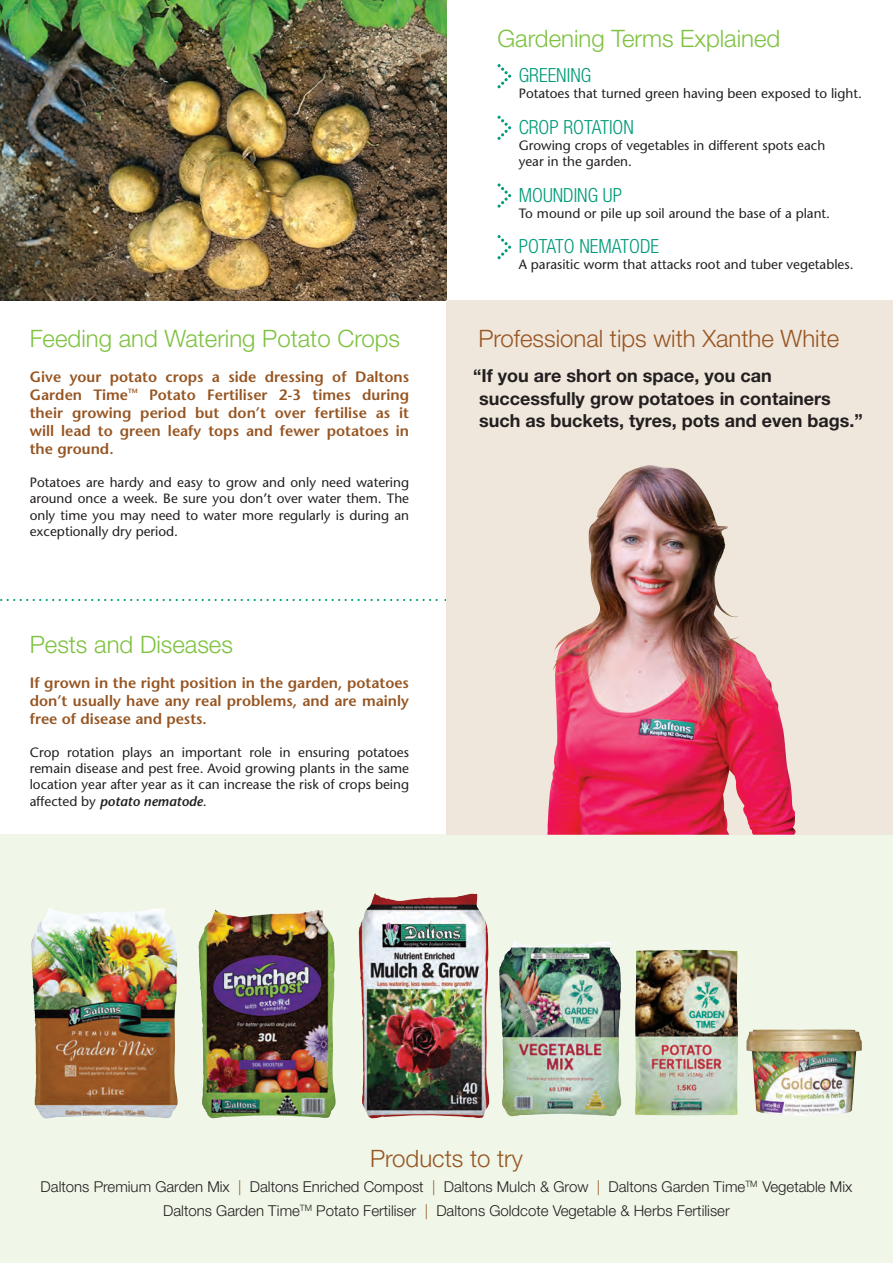
<style>
.page{position:relative;width:893px;height:1263px;background:#fff}
.page>*{position:absolute;margin:0;border:0;box-sizing:border-box;transform-origin:0 0}
.t1{font:300 24px "Helvetica Neue LT Pro";color:#7fc241}
.t2{font:300 24px "Helvetica Neue LT Pro";color:#975623}
.t3{font:300 condensed 19.5px "Helvetica Neue LT Std";color:#009b7a}
.t4{font:700 18px/22.5px "Helvetica Neue LT Pro";color:#231f20}
.t5{font:600 15px/18px "Stone Sans Std";color:#975623;text-align:justify}
.t6{font:300 15px/24.5px "Helvetica Neue LT Pro";color:#231f20;text-align:center}
.t7{font:500 13.5px/16.2px "Stone Sans Std";color:#231f20;text-align:justify}
.t8{font:600 6.15px "Stone Sans Std";color:#975623}
.s1{font-weight:600;font-style:italic}
.s2{color:#975623}
</style>
<div class="page">
<div style="left:0;top:834px;width:893px;height:429px;background:#f0f7e8"></div>
<svg style="left:0;top:599px;width:446px;height:2px"></svg>
<svg style="left:497px;top:64px;width:14px;height:24px"></svg>
<svg style="left:497px;top:116px;width:14px;height:24px"></svg>
<svg style="left:497px;top:183px;width:14px;height:25px"></svg>
<svg style="left:497px;top:235px;width:14px;height:24px"></svg>
<img style="left:0;top:0;width:447px;height:300px">
<img style="left:635px;top:950px;width:103px;height:165px">
<img style="left:199px;top:909px;width:137px;height:209px">
<img style="left:31px;top:908px;width:147px;height:210px">
<img style="left:359px;top:893px;width:130px;height:225px">
<img style="left:746px;top:1029px;width:116px;height:87px">
<img style="left:499px;top:941px;width:122px;height:175px">
<div style="left:447px;top:300px;width:446px;height:534px;background:#f0e7dc"></div>
<img style="left:547px;top:465px;width:249px;height:370px">
<h1 class="t1" style="left:30px;top:324px;width:372px">Feeding and Watering Potato Crops</h1>
<p class="t5" style="left:30px;top:368px;width:381px">Give your potato crops a side dressing of Daltons<br>Garden Time</p>
<p class="t5" style="left:30px;top:386px;width:381px;text-indent:119px">Potato Fertiliser 2-3 times during their growing period but don’t over fertilise as it will lead to green leafy tops and fewer potatoes in the ground.</p>
<p class="t7" style="left:30px;top:474px;width:381px">Potatoes are hardy and easy to grow and only need watering around once a week. Be sure you don’t over water them. The only time you may need to water more regularly is during an exceptionally dry period.</p>
<p class="t8" style="left:128px;top:388px;width:11px">TM</p>
<h1 class="t1" style="left:30px;top:630px;width:205px">Pests and Diseases</h1>
<p class="t5" style="left:30px;top:673px;width:381px">If grown in the right position in the garden, potatoes don’t usually have any real problems, and are mainly free of disease and pests.</p>
<p class="t7" style="left:30px;top:744px;width:381px">Crop rotation plays an important role in ensuring potatoes remain disease and pest free. Avoid growing plants in the same location year after year as it can increase the risk of crops being affected by <span class="s1">potato nematode</span>.</p>
<h1 class="t1" style="left:497px;top:24px;width:284px">Gardening Terms Explained</h1>
<h2 class="t3" style="left:519px;top:64px;width:74px">GREENING</h2>
<p class="t7" style="left:519px;top:86px;width:345px">Potatoes that turned green having been exposed to light.</p>
<h2 class="t3" style="left:519px;top:116px;width:117px">CROP ROTATION</h2>
<p class="t7" style="left:519px;top:137px;width:308px">Growing crops of vegetables in different spots each year in the garden.</p>
<h2 class="t3" style="left:519px;top:184px;width:105px">MOUNDING UP</h2>
<p class="t7" style="left:519px;top:205px;width:313px">To mound or pile up soil around the base of a plant.</p>
<h2 class="t3" style="left:519px;top:235px;width:142px">POTATO NEMATODE</h2>
<p class="t7" style="left:519px;top:257px;width:336px">A parasitic worm that attacks root and tuber vegetables.</p>
<h1 class="t2" style="left:478px;top:324px;width:362px">Professional tips with Xanthe White</h1>
<h3 class="t4" style="left:479px;top:364px;width:385px;text-indent:-6px">“If you are short on space, you can successfully grow potatoes in containers such as buckets, tyres, pots and even bags.”</h3>
<h1 class="t2" style="left:370px;top:1144px;width:154px">Products to try</h1>
<p class="t6" style="left:41px;top:1174px;width:813px">Daltons Premium Garden Mix <span class="s2">|</span> Daltons Enriched Compost <span class="s2">|</span> Daltons Mulch &amp; Grow <span class="s2">|</span> Daltons Garden Time<sup>TM</sup> Vegetable Mix<br>Daltons Garden Time<sup>TM</sup> Potato Fertiliser <span class="s2">|</span> Daltons Goldcote Vegetable &amp; Herbs Fertiliser</p>
</div>
